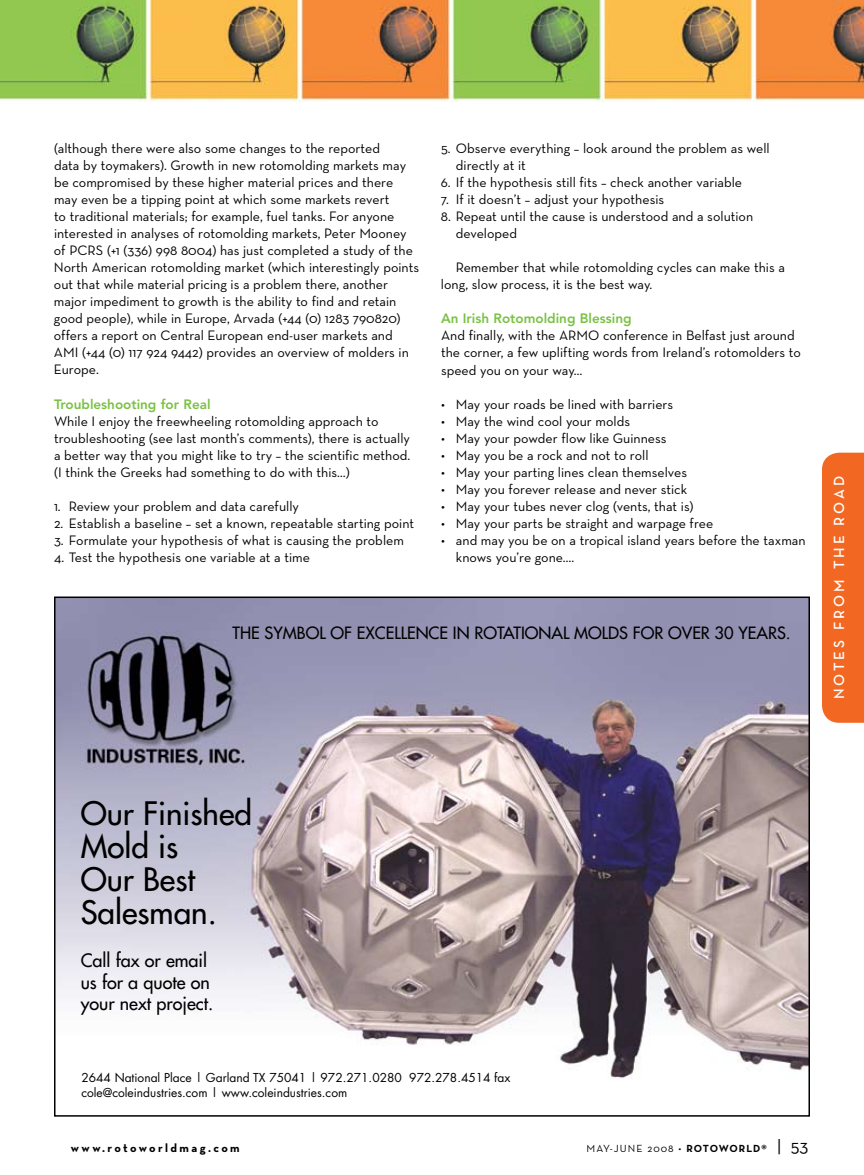
<style>
.page{position:relative;width:864px;height:1175px;background:#fff}
.page>*{position:absolute;margin:0;border:0;box-sizing:border-box;transform-origin:0 0}
.t1{font:31.5px/33px "Futura";color:#000}
.t2{font:18px/21.6px "Futura";color:#000}
.t3{font:16.5px "Futura";color:#000}
.t4{font:600 15px "Neutra Text";letter-spacing:.2em;color:#fff}
.t5{font:13.95px/17px "Neutra Text";color:#000}
.t6{font:800 13.5px "Avenir";color:#7ac143}
.t7{font:12px/14.4px "Futura";color:#000}
.t8{font:700 12px "Neutra Text";letter-spacing:.2em;color:#000}
.t9{font:10.5px "Neutra Text";letter-spacing:.1em;color:#000}
.s1{font-weight:700}
.s2{font-size:18px}
</style>
<div class="page">
<img style="left:0;top:0;width:864px;height:1117px">
<img style="left:57px;top:599px;width:750px;height:514px">
<div style="left:822px;top:452px;width:42px;height:270px;background:#f26722"></div>
<p class="t5" style="left:54px;top:140px;width:367px">(although there were also some changes to the reported<br>data by toymakers). Growth in new rotomolding markets may be compromised by these higher material prices and there may even be a tipping point at which some markets revert<br>to traditional materials; for example, fuel tanks. For anyone interested in analyses of rotomolding markets, Peter M ooney of PCRS (+1 (336) 998 8004) has just completed a study of the North American rotomolding market (which interestingly points out that while material pricing is a problem there, another major impediment to growth is the ability to find and retain good people), while in Europe, Arvada (+44 (0) 1283 790820) offers a report on Central European end-user markets and<br>AM I (+44 (0) 117 924 9442) provides an overview of molders in Europe.</p>
<p class="t6" style="left:54px;top:396px;width:158px">Troubleshooting for Real</p>
<p class="t5" style="left:54px;top:412px;width:358px">While I enjoy the freewheeling rotomolding approach to troubleshooting (see last month’s comments), there is actually a better way that you might like to try – the scientific method. (I think the Greeks had something to do with this…)</p>
<p class="t5" style="left:54px;top:497px;width:247px">1. Review your problem and data carefully</p>
<p class="t5" style="left:54px;top:514px;width:362px">2. Establish a baseline – set a known, repeatable starting point</p>
<p class="t5" style="left:54px;top:531px;width:351px">3. Formulate your hypothesis of what is causing the problem</p>
<p class="t5" style="left:54px;top:548px;width:258px">4. Test the hypothesis one variable at a time</p>
<p class="t5" style="left:456px;top:140px;width:315px;text-indent:-15px">5. Observe everything – look around the problem as well directly at it</p>
<p class="t5" style="left:441px;top:174px;width:303px">6. If the hypothesis still fits – check another variable</p>
<p class="t5" style="left:441px;top:191px;width:225px">7. If it doesn’t – adjust your hypothesis</p>
<p class="t5" style="left:456px;top:208px;width:299px;text-indent:-15px">8. Repeat until the cause is understood and a solution developed</p>
<p class="t5" style="left:441px;top:259px;width:345px;text-indent:15px">Remember that while rotomolding cycles can make this a long, slow process, it is the best way.</p>
<p class="t6" style="left:441px;top:311px;width:192px">An Irish Rotomolding Blessing</p>
<p class="t5" style="left:441px;top:327px;width:361px">And finally, with the ARM O conference in Belfast just around the corner, a few uplifting words from Ireland’s rotomolders to speed you on your way…</p>
<p class="t5" style="left:441px;top:395px;width:234px">• May your roads be lined with barriers</p>
<p class="t5" style="left:441px;top:412px;width:191px">• May the wind cool your molds</p>
<p class="t5" style="left:441px;top:429px;width:227px">• May your powder flow like Guinness</p>
<p class="t5" style="left:441px;top:446px;width:209px">• May you be a rock and not to roll</p>
<p class="t5" style="left:441px;top:463px;width:248px">• May your parting lines clean themselves</p>
<p class="t5" style="left:441px;top:480px;width:248px">• May you forever release and never stick</p>
<p class="t5" style="left:441px;top:497px;width:254px">• M ay your tubes never clog (vents, that is)</p>
<p class="t5" style="left:441px;top:514px;width:274px">• M ay your parts be straight and warpage free</p>
<p class="t5" style="left:456px;top:531px;width:351px;text-indent:-15px">• and may you be on a tropical island years before the taxman knows you’re gone….</p>
<p class="t3" style="left:233px;top:622px;width:560px">THE SYMBOL OF EXCELLENCE IN ROTATIONAL MOLDS FOR OVER 30 YEARS.</p>
<p class="t4" style="left:830px;top:699px;width:225px;rotate:-90deg">Notes from the road</p>
<h1 class="t1" style="left:81px;top:796px;width:173px">Our Finished<br>Mold is<br>Our Best<br>Salesman.</h1>
<p class="t2" style="left:81px;top:949px;width:134px">Call fax or email us for a quote on your next project.</p>
<p class="t7" style="left:81px;top:1070px;width:431px">2644 National Place | Garland TX 75041 | 972.271.0280 972.278.4514 fax cole@coleindustries.com | www.coleindustries.com</p>
<p class="t8" style="left:71px;top:1140px;width:171px">www.rotoworldmag.com</p>
<p class="t9" style="left:587px;top:1141px;width:223px">M ay-june 2008 • <span class="s1">Rotowor ld®</span> <span class="s2">| 53</span></p>
</div>
